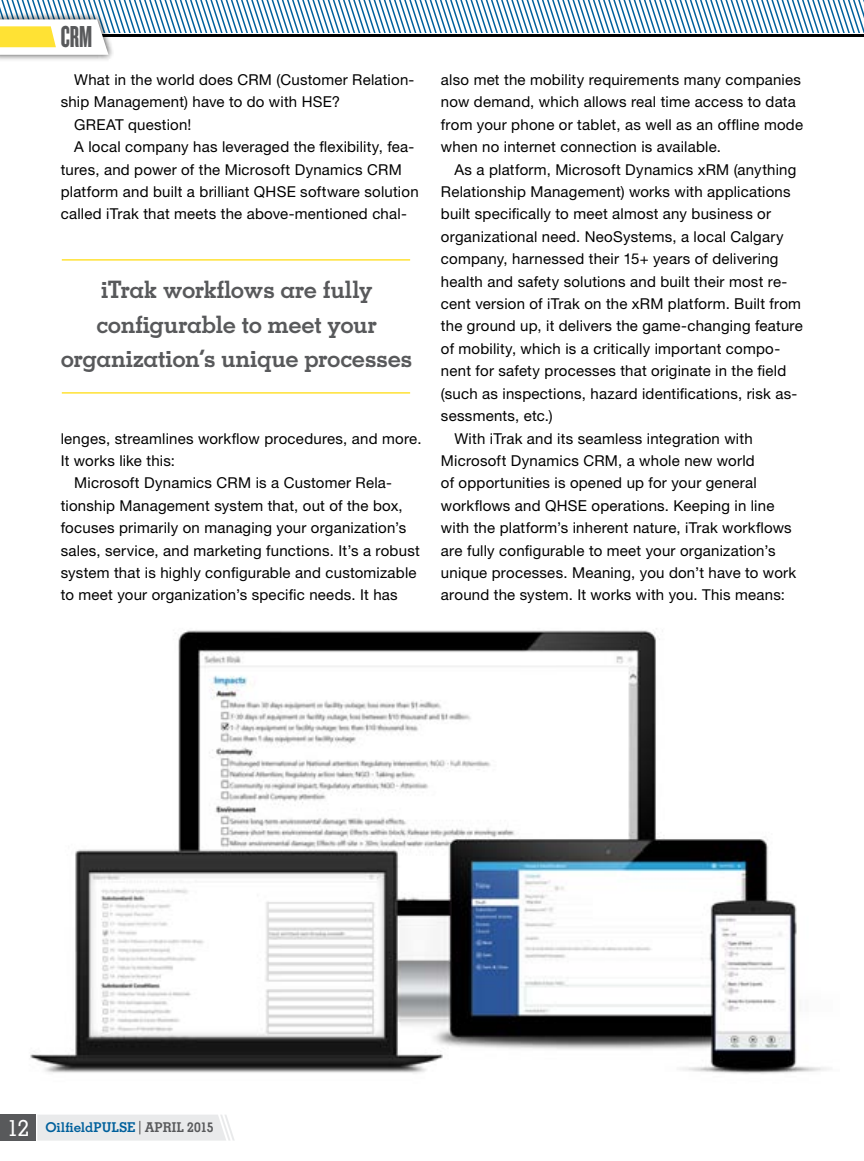
<style>
.page{position:relative;width:864px;height:1161px;background:#fff}
.page>*{position:absolute;margin:0;border:0;box-sizing:border-box;transform-origin:0 0}
.t1{font:31.5px "Knockout 67 Full Bantamwt";color:#58595b}
.t2{font:700 24px/34.5px "Memphis LT Std";letter-spacing:-.02em;color:#58595b;text-align:center}
.t3{font:15px/22.4px "Helvetica Neue LT Std";letter-spacing:.015em;color:#000}
.t4{font:700 13.5px "Memphis LT Std";color:#00609c}
.s1{font-weight:500;font-size:22.5px;color:#fff}
.s2{font-weight:300;color:#000}
.s3{color:#58595b}
</style>
<div class="page">
<img style="left:30px;top:628px;width:799px;height:446px">
<hr style="left:62px;top:259px;width:348px;height:2px;background:#ffe234">
<hr style="left:62px;top:392px;width:348px;height:2px;background:#ffe234">
<div style="left:0;top:1115px;width:36px;height:26px;background:#58595b"></div>
<div style="left:37px;top:1115px;width:197px;height:26px;background:#e9eaeb"></div>
<div style="left:0;top:12px;width:114px;height:50px;background:#000;opacity:.75"></div>
<svg style="left:0;top:0;width:864px;height:55px"></svg>
<h1 class="t1" style="left:61px;top:18px;width:33px">CRM</h1>
<p class="t3" style="left:74px;top:68px;width:342px">What in the world does CRM (Customer Relation-</p>
<p class="t3" style="left:61px;top:91px;width:281px">ship Management) have to do with HSE?</p>
<p class="t3" style="left:74px;top:113px;width:119px">GREAT question!</p>
<p class="t3" style="left:74px;top:135px;width:342px">A local company has leveraged the flexibility, fea-</p>
<p class="t3" style="left:61px;top:158px;width:343px">tures, and power of the Microsoft Dynamics CRM</p>
<p class="t3" style="left:61px;top:180px;width:359px">platform and built a brilliant QHSE software solution</p>
<p class="t3" style="left:61px;top:203px;width:348px">called iTrak that meets the above-mentioned chal-</p>
<h2 class="t2" style="left:61px;top:272px;width:353px">iTrak workflows are fully configurable to meet your organization’s unique processes</h2>
<p class="t3" style="left:61px;top:427px;width:362px">lenges, streamlines workflow procedures, and more.</p>
<p class="t3" style="left:61px;top:449px;width:116px">It works like this:</p>
<p class="t3" style="left:74px;top:472px;width:319px">Microsoft Dynamics CRM is a Customer Rela-</p>
<p class="t3" style="left:61px;top:494px;width:344px">tionship Management system that, out of the box,</p>
<p class="t3" style="left:61px;top:516px;width:347px">focuses primarily on managing your organization’s</p>
<p class="t3" style="left:61px;top:539px;width:361px">sales, service, and marketing functions. It’s a robust</p>
<p class="t3" style="left:61px;top:561px;width:357px">system that is highly configurable and customizable</p>
<p class="t3" style="left:61px;top:584px;width:339px">to meet your organization’s specific needs. It has</p>
<p class="t3" style="left:441px;top:68px;width:364px">also met the mobility requirements many companies now demand, which allows real time access to data from your phone or tablet, as well as an offline mode when no internet connection is available.</p>
<p class="t3" style="left:454px;top:158px;width:343px">As a platform, Microsoft Dynamics xRM (anything</p>
<p class="t3" style="left:441px;top:180px;width:351px">Relationship Management) works with applications</p>
<p class="t3" style="left:441px;top:203px;width:332px">built specifically to meet almost any business or</p>
<p class="t3" style="left:441px;top:225px;width:344px">organizational need. NeoSystems, a local Calgary</p>
<p class="t3" style="left:441px;top:248px;width:339px">company, harnessed their 15+ years of delivering</p>
<p class="t3" style="left:441px;top:270px;width:348px">health and safety solutions and built their most re-</p>
<p class="t3" style="left:441px;top:292px;width:362px">cent version of iTrak on the xRM platform. Built from</p>
<p class="t3" style="left:441px;top:315px;width:363px">the ground up, it delivers the game-changing feature</p>
<p class="t3" style="left:441px;top:337px;width:341px">of mobility, which is a critically important compo-</p>
<p class="t3" style="left:441px;top:360px;width:347px">nent for safety processes that originate in the field</p>
<p class="t3" style="left:441px;top:382px;width:358px">(such as inspections, hazard identifications, risk as-</p>
<p class="t3" style="left:441px;top:404px;width:113px">sessments, etc.)</p>
<p class="t3" style="left:454px;top:427px;width:300px">With iTrak and its seamless integration with</p>
<p class="t3" style="left:441px;top:449px;width:315px">Microsoft Dynamics CRM, a whole new world</p>
<p class="t3" style="left:441px;top:472px;width:317px">of opportunities is opened up for your general</p>
<p class="t3" style="left:441px;top:494px;width:335px">workflows and QHSE operations. Keeping in line</p>
<p class="t3" style="left:441px;top:516px;width:352px">with the platform’s inherent nature, iTrak workflows</p>
<p class="t3" style="left:441px;top:539px;width:336px">are fully configurable to meet your organization’s</p>
<p class="t3" style="left:441px;top:561px;width:357px">unique processes. Meaning, you don’t have to work</p>
<p class="t3" style="left:441px;top:584px;width:346px">around the system. It works with you. This means:</p>
<p class="t4" style="left:7px;top:1119px;width:208px"><span class="s1">12</span> OilfieldPULSE <span class="s2">|</span> <span class="s3">APRIL 2015</span></p>
</div>
